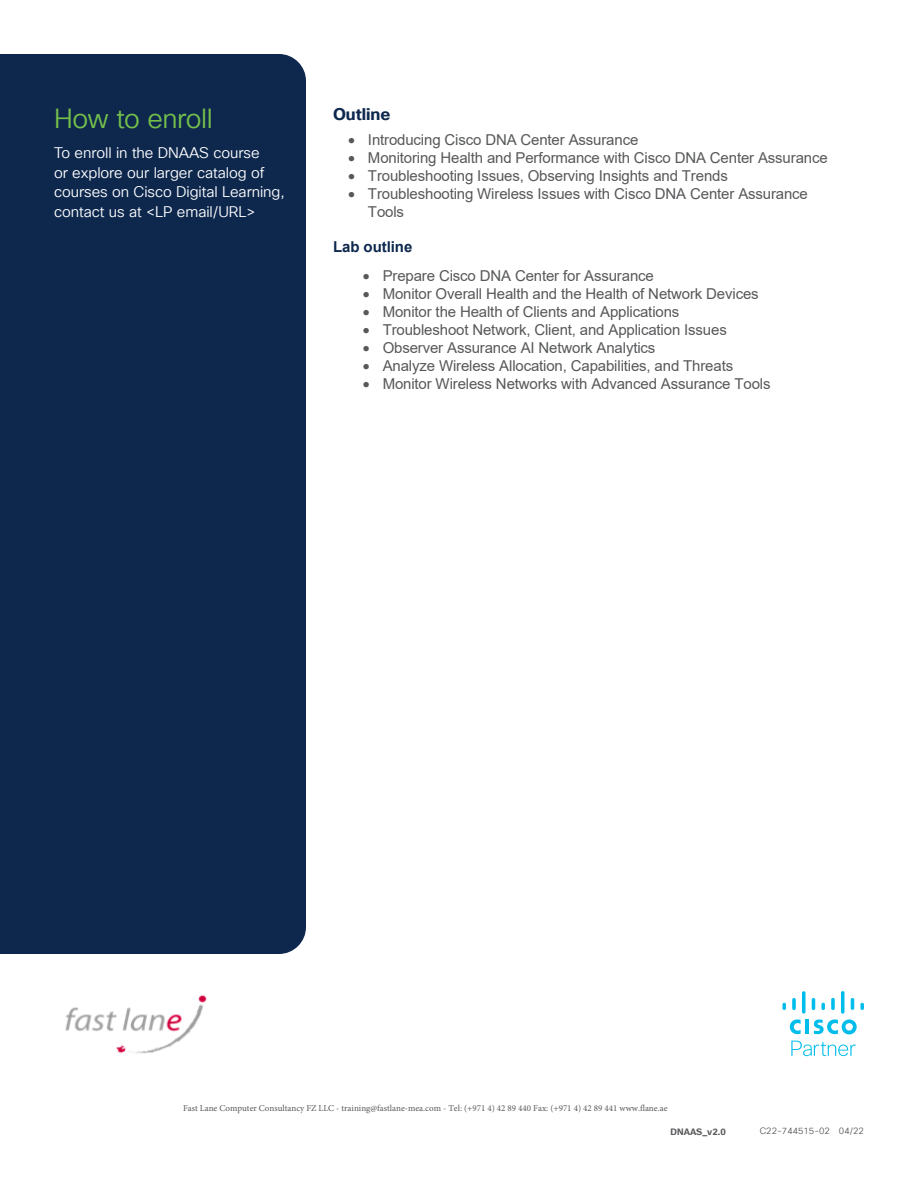
<style>
.page{position:relative;width:918px;height:1188px;background:#fff}
.page>*{position:absolute;margin:0;border:0;box-sizing:border-box;transform-origin:0 0}
.Subhead2_Green{font:27px "Cisco Sans TT Light";letter-spacing:-.02em;color:#74bf4b}
.Subhead3_Midnight_bl{font:700 16.5px "Cisco Sans TT";color:#0d274d}
.t1{font:15px/18px "Arial";letter-spacing:-.01em;color:#57585a}
.Body_White{font:15px/19.5px "Cisco Sans TT Light";letter-spacing:-.005em;color:#fff}
.t2{font:700 15px "Arial";letter-spacing:-.005em;color:#0d274d}
.Footer_white{font:9px "Minion Pro";color:#57585a}
.Footer_white-2{font:9px "Cisco Sans TT Light";color:#57585a}
.Footer_white-3{font:700 9px "Cisco Sans TT";color:#57585a}
</style>
<div class="page">
<div style="left:0;top:54px;width:306px;height:900px;background:#0d274d"></div>
<svg style="left:791px;top:1041px;width:65px;height:16px"></svg>
<hr style="left:806px;top:1020px;width:3px;height:14px;background:#00bdeb">
<svg style="left:814px;top:1019px;width:43px;height:16px"></svg>
<svg style="left:782px;top:991px;width:24px;height:43px"></svg>
<svg style="left:812px;top:998px;width:3px;height:12px"></svg>
<svg style="left:821px;top:1003px;width:4px;height:7px"></svg>
<svg style="left:831px;top:998px;width:4px;height:12px"></svg>
<svg style="left:841px;top:991px;width:4px;height:23px"></svg>
<svg style="left:851px;top:998px;width:3px;height:12px"></svg>
<svg style="left:860px;top:1002px;width:4px;height:8px"></svg>
<img style="left:65px;top:995px;width:142px;height:59px">
<p class="Subhead2_Green" style="left:54px;top:101px;width:160px">How to enroll</p>
<p class="Body_White" style="left:54px;top:144px;width:232px">To enroll in the DNAAS course<br>or explore our larger catalog of courses on Cisco Digital Learning, contact us at &lt;LP email/URL&gt;</p>
<p class="Subhead3_Midnight_bl" style="left:333px;top:103px;width:59px">Outline</p>
<p class="t1" style="left:348px;top:131px;width:292px">• Introducing Cisco DNA Center Assurance</p>
<p class="t1" style="left:348px;top:149px;width:481px">• Monitoring Health and Performance with Cisco DNA Center Assurance</p>
<p class="t1" style="left:348px;top:167px;width:381px">• Troubleshooting Issues, Observing Insights and Trends</p>
<p class="t1" style="left:368px;top:185px;width:441px;text-indent:-20px">• Troubleshooting Wireless Issues with Cisco DNA Center Assurance<br>Tools</p>
<p class="t2" style="left:333px;top:236px;width:81px">Lab outline</p>
<p class="t1" style="left:363px;top:266px;width:293px">• Prepare Cisco DNA Center for Assurance</p>
<p class="t1" style="left:363px;top:284px;width:398px">• Monitor Overall Health and the Health of Network Devices</p>
<p class="t1" style="left:363px;top:302px;width:318px">• Monitor the Health of Clients and Applications</p>
<p class="t1" style="left:363px;top:320px;width:366px">• Troubleshoot Network, Client, and Application Issues</p>
<p class="t1" style="left:363px;top:338px;width:294px">• Observer Assurance AI Network Analytics</p>
<p class="t1" style="left:363px;top:356px;width:372px">• Analyze Wireless Allocation, Capabilities, and Threats</p>
<p class="t1" style="left:363px;top:374px;width:409px">• Monitor Wireless Networks with Advanced Assurance Tools</p>
<p class="Footer_white" style="left:183px;top:1102px;width:486px">Fast Lane Computer Consultancy FZ LLC - training@fastlane-mea.com - Tel: (+971 4) 42 89 440 Fax: (+971 4) 42 89 441 www.flane.ae</p>
<p class="Footer_white-3" style="left:671px;top:1126px;width:57px">DNAAS_v2.0</p>
<p class="Footer_white-2" style="left:760px;top:1125px;width:106px">C22-744515-02 04/22</p>
</div>
